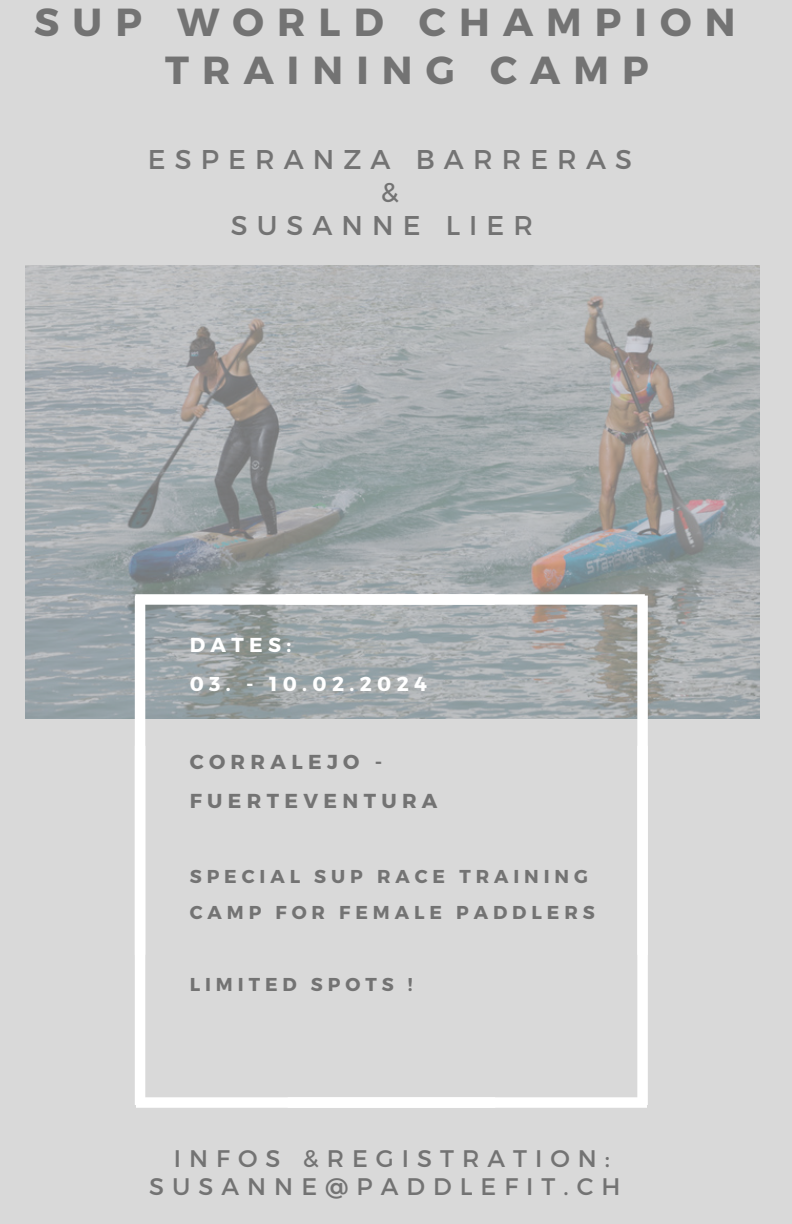
<style>
.page{position:relative;width:792px;height:1224px;background:#d9d9d9}
.page>*{position:absolute;margin:0;border:0;box-sizing:border-box;transform-origin:0 0}
.t1{font:700 39.2px/48px "Montserrat";letter-spacing:.335em;color:#737373}
.t2{font:27.2px "Montserrat";letter-spacing:.335em;color:#737373}
.t3{font:24px/28.4px "Montserrat";letter-spacing:.335em;color:#737373;text-align:center}
.t4{font:700 20.2px/39px "Montserrat";letter-spacing:.265em;color:#737373}
.t5{font:700 20.2px "Montserrat";letter-spacing:.265em;color:#fff}
.t6{font:700 18.6px/36px "Montserrat";letter-spacing:.265em;color:#737373}
</style>
<div class="page">
<img style="left:26px;top:266px;width:733px;height:453px">
<svg style="left:135px;top:594px;width:513px;height:514px"></svg>
<p class="t1" style="left:165px;top:-4px;width:572px;text-indent:-131px">SUP WORLD CHAMPION<br>TRAINING CAMP</p>
<p class="t2" style="left:148px;top:142px;width:486px">ESPERANZA BARRERAS</p>
<p class="t2" style="left:381px;top:175px;width:19px">&amp;</p>
<p class="t2" style="left:231px;top:208px;width:304px">SUSANNE LIER</p>
<p class="t5" style="left:190px;top:632px;width:103px">DATES:</p>
<p class="t5" style="left:190px;top:671px;width:239px">03. - 10.02.2024</p>
<p class="t4" style="left:190px;top:741px;width:249px">CORRALEJO -<br>FUERTEVENTURA</p>
<p class="t6" style="left:190px;top:857px;width:407px">SPECIAL SUP RACE TRAINING<br>CAMP FOR FEMALE PADDLERS</p>
<p class="t6" style="left:190px;top:965px;width:224px">LIMITED SPOTS !</p>
<p class="t3" style="left:149px;top:1143px;width:473px">INFOS &amp;REGISTRATION:<br>SUSANNE@PADDLEFIT.CH</p>
</div>
